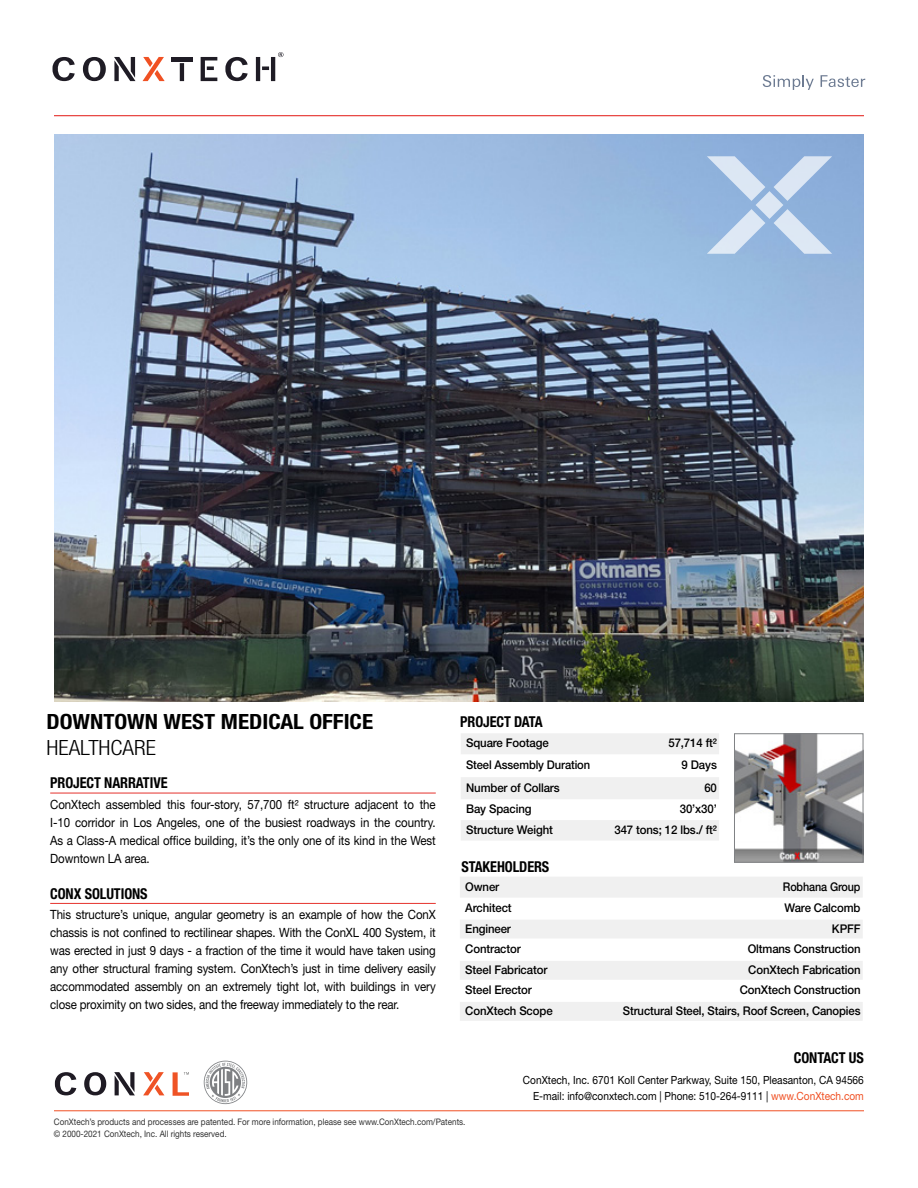
<style>
.page{position:relative;width:918px;height:1188px;background:#fff}
.page>*{position:absolute;margin:0;border:0;box-sizing:border-box;transform-origin:0 0}
.t1{font:700 condensed 21px "Helvetica Neue LT Std";color:#000;scale:1.1 1}
.t2{font:300 condensed 21px "Helvetica Neue LT Std";color:#000;scale:1.1 1}
.t3{font:700 condensed 15px "Helvetica Neue LT Std";letter-spacing:-.005em;color:#000;scale:.95 1}
.t4{font:12.75px/18px "Helvetica Neue LT Std";letter-spacing:-.01em;color:#000;text-align:justify;scale:.9 1}
.t5{font:500 12px "Helvetica Neue LT Std";letter-spacing:-.01em;color:#000;scale:.95 1}
.t6{font:500 12px "Helvetica Neue LT Std";letter-spacing:-.01em;color:#000;scale:.94 1}
.t7{font:500 12px "Helvetica Neue LT Std";letter-spacing:-.01em;color:#000;scale:.93 1}
.t8{font:500 12px "Helvetica Neue LT Std";letter-spacing:-.01em;color:#000;scale:.9 1}
.t9{font:11.25px/16.5px "Helvetica Neue LT Std";color:#000;text-align:right;scale:.9 1}
.t10{font:9px "Helvetica Neue LT Std";color:#323232;scale:.9 1}
.s1{color:#f05023}
</style>
<div class="page">
<hr style="left:54px;top:1110px;width:810px;height:1px;background:#f05023">
<svg style="left:203px;top:1061px;width:45px;height:43px"></svg>
<svg style="left:55px;top:1072px;width:21px;height:23px"></svg>
<svg style="left:84px;top:1072px;width:22px;height:23px"></svg>
<svg style="left:114px;top:1072px;width:21px;height:23px"></svg>
<svg style="left:143px;top:1072px;width:21px;height:23px"></svg>
<svg style="left:173px;top:1072px;width:16px;height:23px"></svg>
<svg style="left:763px;top:75px;width:51px;height:15px"></svg>
<svg style="left:821px;top:75px;width:44px;height:12px"></svg>
<svg style="left:52px;top:57px;width:23px;height:24px"></svg>
<svg style="left:83px;top:57px;width:23px;height:24px"></svg>
<svg style="left:114px;top:57px;width:22px;height:24px"></svg>
<hr style="left:171px;top:57px;width:22px;height:4px;background:#1f1c25">
<svg style="left:225px;top:57px;width:23px;height:24px"></svg>
<svg style="left:143px;top:57px;width:22px;height:24px"></svg>
<hr style="left:180px;top:63px;width:4px;height:18px;background:#1f1c25">
<svg style="left:201px;top:57px;width:16px;height:24px"></svg>
<svg style="left:256px;top:52px;width:28px;height:29px"></svg>
<hr style="left:54px;top:115px;width:810px;height:1px;background:#e5322d">
<svg style="left:460px;top:877px;width:403px;height:144px;fill:#f0f0f0"></svg>
<svg style="left:461px;top:733px;width:258px;height:107px"></svg>
<svg style="left:50px;top:792px;width:386px;height:111px"></svg>
<hr style="left:50px;top:793px;width:386px;height:1px;background:#e5322d">
<hr style="left:50px;top:903px;width:386px;height:1px;background:#e5322d">
<img style="left:54px;top:135px;width:809px;height:567px">
<img style="left:736px;top:736px;width:125px;height:124px">
<div style="left:734px;top:734px;width:129px;height:128px;border:1px solid #808285"></div>
<svg style="left:707px;top:156px;width:125px;height:98px;background:#acc6e5"></svg>
<h1 class="t1" style="left:46px;top:709px;width:299px">DOWNTOWN WEST MEDICAL OFFICE</h1>
<p class="t3" style="left:460px;top:712px;width:88px">PROJECT DATA</p>
<h1 class="t2" style="left:46px;top:735px;width:101px">HEALTHCARE</h1>
<p class="t5" style="left:466px;top:736px;width:88px">Square Footage</p>
<p class="t5" style="left:668px;top:736px;width:53px">57,714 ft²</p>
<p class="t7" style="left:466px;top:758px;width:135px">Steel Assembly Duration</p>
<p class="t5" style="left:682px;top:758px;width:39px">9 Days</p>
<p class="t5" style="left:466px;top:780px;width:100px">Number of Collars</p>
<p class="t5" style="left:704px;top:780px;width:15px">60</p>
<p class="t5" style="left:466px;top:802px;width:70px">Bay Spacing</p>
<p class="t5" style="left:680px;top:802px;width:41px">30’x30’</p>
<p class="t5" style="left:466px;top:822px;width:93px">Structure Weight</p>
<p class="t5" style="left:614px;top:822px;width:109px">347 tons; 12 lbs./ ft²</p>
<p class="t3" style="left:50px;top:773px;width:125px">PROJECT NARRATIVE</p>
<p class="t4" style="left:50px;top:795px;width:430px">ConXtech assembled this four-story, 57,700 ft² structure adjacent to the I-10 corridor in Los Angeles, one of the busiest roadways in the country.<br>As a Class-A medical office building, it’s the only one of its kind in the West Downtown LA area.</p>
<p class="t3" style="left:50px;top:885px;width:104px">CONX SOLUTIONS</p>
<p class="t4" style="left:50px;top:906px;width:430px">This structure’s unique, angular geometry is an example of how the ConX chassis is not confined to rectilinear shapes. With the ConXL 400 System, it was erected in just 9 days - a fraction of the time it would have taken using any other structural framing system. ConXtech’s just in time delivery easily accommodated assembly on an extremely tight lot, with buildings in very close proximity on two sides, and the freeway immediately to the rear.</p>
<p class="t3" style="left:461px;top:857px;width:94px">STAKEHOLDERS</p>
<p class="t5" style="left:465px;top:879px;width:37px">Owner</p>
<p class="t8" style="left:783px;top:879px;width:88px">Robhana Group</p>
<p class="t5" style="left:465px;top:901px;width:50px">Architect</p>
<p class="t5" style="left:785px;top:901px;width:82px">Ware Calcomb</p>
<p class="t5" style="left:465px;top:921px;width:50px">Engineer</p>
<p class="t5" style="left:832px;top:921px;width:32px">KPFF</p>
<p class="t5" style="left:465px;top:942px;width:60px">Contractor</p>
<p class="t5" style="left:748px;top:942px;width:120px">Oltmans Construction</p>
<p class="t5" style="left:465px;top:962px;width:88px">Steel Fabricator</p>
<p class="t5" style="left:748px;top:962px;width:120px">ConXtech Fabrication</p>
<p class="t5" style="left:465px;top:983px;width:72px">Steel Erector</p>
<p class="t5" style="left:740px;top:983px;width:129px">ConXtech Construction</p>
<p class="t5" style="left:465px;top:1003px;width:94px">ConXtech Scope</p>
<p class="t6" style="left:623px;top:1003px;width:254px">Structural Steel, Stairs, Roof Screen, Canopies</p>
<p class="t10" style="left:54px;top:1116px;width:459px">ConXtech’s products and processes are patented. For more information, please see www.ConXtech.com/Patents.</p>
<p class="t10" style="left:54px;top:1129px;width:194px">© 2000-2021 ConXtech, Inc. All rights reserved.</p>
<p class="t3" style="left:794px;top:1048px;width:75px">CONTACT US</p>
<p class="t9" style="left:523px;top:1071px;width:380px">ConXtech, Inc. 6701 Koll Center Parkway, Suite 150, Pleasanton, CA 94566<br>E-mail: info@conxtech.com | Phone: 510-264-9111 | <span class="s1">www.ConXtech.com</span></p>
</div>
